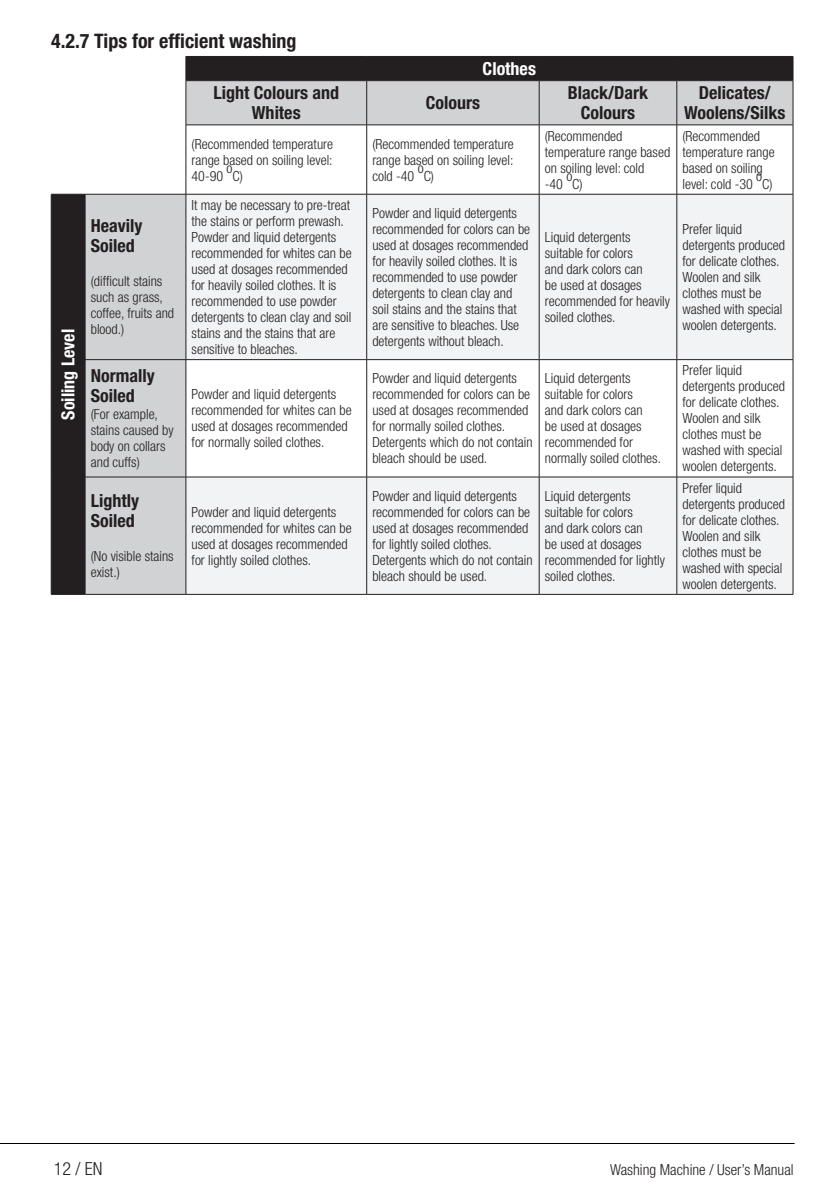
<style>
.page{position:relative;width:840px;height:1191px;background:#fff}
.page>*{position:absolute;margin:0;border:0;box-sizing:border-box;transform-origin:0 0}
.Konu_Baslik_2{font:700 condensed 20px "Helvetica Neue LT Pro";color:#231f20}
.Normal_Yazi_1{font:700 condensed 18px/20px "Helvetica Neue LT Pro";color:#231f20;text-align:center}
.Normal_Yazi{font:700 condensed 18px "Helvetica Neue LT Pro";color:#fff}
.t1{font:300 condensed 18px "Helvetica Neue LT Pro";color:#231f20}
.t2{font:300 condensed 15.2px "Helvetica Neue LT Pro";color:#231f20}
.Girintili_Yazi_uyari{font:300 condensed 14px/16px "Helvetica Neue LT Pro";color:#231f20}
</style>
<div class="page">
<hr style="left:0;top:1143px;width:794px;height:1px;background:#000">
<svg style="left:51px;top:56px;width:741px;height:538px;fill:#231f20"></svg>
<svg style="left:85px;top:81px;width:707px;height:513px;fill:#d1d2d4"></svg>
<svg style="left:186px;top:195px;width:606px;height:399px;fill:#f2f3f4"></svg>
<svg style="left:792px;top:57px;width:1px;height:23px"></svg>
<hr style="left:51px;top:594px;width:34px;height:1px;background:#231f20">
<svg style="left:185px;top:57px;width:1px;height:23px"></svg>
<hr style="left:186px;top:56px;width:180px;height:1px;background:#231f20">
<hr style="left:366px;top:56px;width:173px;height:1px;background:#231f20">
<hr style="left:539px;top:56px;width:137px;height:1px;background:#231f20">
<hr style="left:676px;top:56px;width:116px;height:1px;background:#231f20">
<hr style="left:185px;top:81px;width:1px;height:44px;background:#231f20">
<hr style="left:186px;top:80px;width:180px;height:1px;background:#231f20">
<hr style="left:366px;top:81px;width:1px;height:44px;background:#231f20">
<hr style="left:366px;top:80px;width:173px;height:1px;background:#231f20">
<hr style="left:538px;top:81px;width:1px;height:44px;background:#231f20">
<hr style="left:539px;top:80px;width:137px;height:1px;background:#231f20">
<hr style="left:676px;top:81px;width:1px;height:44px;background:#231f20">
<hr style="left:792px;top:81px;width:1px;height:44px;background:#231f20">
<hr style="left:676px;top:80px;width:116px;height:1px;background:#231f20">
<hr style="left:185px;top:125px;width:1px;height:69px;background:#231f20">
<hr style="left:186px;top:124px;width:180px;height:1px;background:#231f20">
<hr style="left:366px;top:125px;width:1px;height:69px;background:#231f20">
<hr style="left:366px;top:124px;width:173px;height:1px;background:#231f20">
<hr style="left:538px;top:125px;width:1px;height:69px;background:#231f20">
<hr style="left:539px;top:124px;width:137px;height:1px;background:#231f20">
<hr style="left:676px;top:125px;width:1px;height:69px;background:#231f20">
<hr style="left:792px;top:125px;width:1px;height:69px;background:#231f20">
<hr style="left:676px;top:124px;width:116px;height:1px;background:#231f20">
<hr style="left:51px;top:194px;width:1px;height:165px;background:#231f20">
<hr style="left:51px;top:359px;width:1px;height:118px;background:#231f20">
<hr style="left:51px;top:477px;width:1px;height:117px;background:#231f20">
<hr style="left:51px;top:194px;width:34px;height:1px;background:#231f20">
<hr style="left:85px;top:194px;width:1px;height:165px;background:#231f20">
<hr style="left:85px;top:194px;width:101px;height:1px;background:#231f20">
<hr style="left:185px;top:194px;width:1px;height:165px;background:#231f20">
<hr style="left:186px;top:194px;width:180px;height:1px;background:#231f20">
<hr style="left:366px;top:194px;width:1px;height:165px;background:#231f20">
<hr style="left:366px;top:194px;width:173px;height:1px;background:#231f20">
<hr style="left:538px;top:194px;width:1px;height:165px;background:#231f20">
<hr style="left:539px;top:194px;width:137px;height:1px;background:#231f20">
<hr style="left:676px;top:194px;width:1px;height:165px;background:#231f20">
<hr style="left:792px;top:194px;width:1px;height:165px;background:#231f20">
<hr style="left:676px;top:194px;width:116px;height:1px;background:#231f20">
<hr style="left:85px;top:360px;width:1px;height:117px;background:#231f20">
<hr style="left:85px;top:359px;width:101px;height:1px;background:#231f20">
<hr style="left:185px;top:360px;width:1px;height:117px;background:#231f20">
<hr style="left:186px;top:359px;width:180px;height:1px;background:#231f20">
<hr style="left:366px;top:360px;width:1px;height:117px;background:#231f20">
<hr style="left:366px;top:359px;width:173px;height:1px;background:#231f20">
<hr style="left:538px;top:360px;width:1px;height:117px;background:#231f20">
<hr style="left:539px;top:359px;width:137px;height:1px;background:#231f20">
<hr style="left:676px;top:360px;width:1px;height:117px;background:#231f20">
<hr style="left:792px;top:360px;width:1px;height:117px;background:#231f20">
<hr style="left:676px;top:359px;width:116px;height:1px;background:#231f20">
<hr style="left:85px;top:477px;width:1px;height:117px;background:#231f20">
<hr style="left:85px;top:476px;width:101px;height:1px;background:#231f20">
<hr style="left:85px;top:594px;width:101px;height:1px;background:#231f20">
<hr style="left:185px;top:477px;width:1px;height:117px;background:#231f20">
<hr style="left:186px;top:476px;width:180px;height:1px;background:#231f20">
<hr style="left:186px;top:594px;width:180px;height:1px;background:#231f20">
<hr style="left:366px;top:477px;width:1px;height:117px;background:#231f20">
<hr style="left:366px;top:476px;width:173px;height:1px;background:#231f20">
<hr style="left:366px;top:594px;width:173px;height:1px;background:#231f20">
<hr style="left:538px;top:477px;width:1px;height:117px;background:#231f20">
<hr style="left:539px;top:476px;width:137px;height:1px;background:#231f20">
<hr style="left:539px;top:594px;width:137px;height:1px;background:#231f20">
<hr style="left:676px;top:477px;width:1px;height:117px;background:#231f20">
<hr style="left:792px;top:477px;width:1px;height:117px;background:#231f20">
<hr style="left:676px;top:476px;width:116px;height:1px;background:#231f20">
<hr style="left:676px;top:594px;width:116px;height:1px;background:#231f20">
<p class="Konu_Baslik_2" style="left:51px;top:29px;width:247px">4.2.7 Tips for efficient washing</p>
<p class="Normal_Yazi" style="left:482px;top:58px;width:55px">Clothes</p>
<p class="Normal_Yazi" style="left:57px;top:420px;width:92px;rotate:-90deg">Soiling Level</p>
<p class="Normal_Yazi_1" style="left:91px;top:216px;width:53px;text-align:left">Heavily<br>Soiled</p>
<p class="Girintili_Yazi_uyari" style="left:91px;top:273px;width:85px">(difficult stains such as grass, coffee, fruits and blood.)</p>
<p class="Normal_Yazi_1" style="left:91px;top:366px;width:65px;text-align:left">Normally<br>Soiled</p>
<p class="Girintili_Yazi_uyari" style="left:91px;top:406px;width:84px">(For example, stains caused by body on collars and cuffs)</p>
<p class="Normal_Yazi_1" style="left:91px;top:490px;width:50px;text-align:left">Lightly<br>Soiled</p>
<p class="Girintili_Yazi_uyari" style="left:91px;top:548px;width:84px">(No visible stains exist.)</p>
<p class="Normal_Yazi_1" style="left:213px;top:83px;width:127px">Light Colours and<br>Whites</p>
<p class="Normal_Yazi_1" style="left:425px;top:93px;width:56px">Colours</p>
<p class="Normal_Yazi_1" style="left:567px;top:83px;width:82px">Black/Dark<br>Colours</p>
<p class="Normal_Yazi_1" style="left:683px;top:83px;width:103px">Delicates/<br>Woolens/Silks</p>
<p class="Girintili_Yazi_uyari" style="left:191px;top:135px;width:143px;text-align:justify">(Recommended temperature range based on soiling level:<br>40-90</p>
<p class="Girintili_Yazi_uyari" style="left:544px;top:127px;width:127px">(Recommended temperature range based on soiling level: cold<br>-40</p>
<p class="Girintili_Yazi_uyari" style="left:682px;top:127px;width:94px">(Recommended temperature range based on soiling level: cold -30</p>
<p class="Girintili_Yazi_uyari" style="left:372px;top:135px;width:143px;text-align:justify">(Recommended temperature range based on soiling level: cold -40</p>
<p class="Girintili_Yazi_uyari" style="left:226px;top:159px;width:7px">o</p>
<p class="Girintili_Yazi_uyari" style="left:417px;top:159px;width:7px">o</p>
<p class="Girintili_Yazi_uyari" style="left:232px;top:167px;width:12px">C)</p>
<p class="Girintili_Yazi_uyari" style="left:423px;top:167px;width:12px">C)</p>
<p class="Girintili_Yazi_uyari" style="left:566px;top:167px;width:7px">o</p>
<p class="Girintili_Yazi_uyari" style="left:755px;top:167px;width:7px">o</p>
<p class="Girintili_Yazi_uyari" style="left:572px;top:175px;width:12px">C)</p>
<p class="Girintili_Yazi_uyari" style="left:761px;top:175px;width:12px">C)</p>
<p class="Girintili_Yazi_uyari" style="left:191px;top:197px;width:161px">It may be necessary to pre-treat the stains or perform prewash.<br>Powder and liquid detergents recommended for whites can be used at dosages recommended for heavily soiled clothes. It is recommended to use powder detergents to clean clay and soil stains and the stains that are sensitive to bleaches.</p>
<p class="Girintili_Yazi_uyari" style="left:372px;top:205px;width:159px">Powder and liquid detergents recommended for colors can be used at dosages recommended for heavily soiled clothes. It is recommended to use powder detergents to clean clay and soil stains and the stains that are sensitive to bleaches. Use detergents without bleach.</p>
<p class="Girintili_Yazi_uyari" style="left:544px;top:229px;width:127px">Liquid detergents suitable for colors<br>and dark colors can<br>be used at dosages recommended for heavily soiled clothes.</p>
<p class="Girintili_Yazi_uyari" style="left:682px;top:221px;width:104px">Prefer liquid detergents produced for delicate clothes.<br>Woolen and silk clothes must be washed with special woolen detergents.</p>
<p class="Girintili_Yazi_uyari" style="left:191px;top:386px;width:161px">Powder and liquid detergents recommended for whites can be used at dosages recommended for normally soiled clothes.</p>
<p class="Girintili_Yazi_uyari" style="left:191px;top:503px;width:161px">Powder and liquid detergents recommended for whites can be used at dosages recommended for lightly soiled clothes.</p>
<p class="Girintili_Yazi_uyari" style="left:372px;top:370px;width:162px">Powder and liquid detergents recommended for colors can be used at dosages recommended for normally soiled clothes.<br>Detergents which do not contain bleach should be used.</p>
<p class="Girintili_Yazi_uyari" style="left:544px;top:370px;width:118px">Liquid detergents suitable for colors<br>and dark colors can<br>be used at dosages recommended for normally soiled clothes.</p>
<p class="Girintili_Yazi_uyari" style="left:682px;top:362px;width:104px">Prefer liquid detergents produced for delicate clothes.<br>Woolen and silk clothes must be washed with special woolen detergents.</p>
<p class="Girintili_Yazi_uyari" style="left:372px;top:487px;width:162px">Powder and liquid detergents recommended for colors can be used at dosages recommended for lightly soiled clothes.<br>Detergents which do not contain bleach should be used.</p>
<p class="Girintili_Yazi_uyari" style="left:544px;top:487px;width:122px">Liquid detergents suitable for colors<br>and dark colors can<br>be used at dosages recommended for lightly soiled clothes.</p>
<p class="Girintili_Yazi_uyari" style="left:682px;top:479px;width:104px">Prefer liquid detergents produced for delicate clothes.<br>Woolen and silk clothes must be washed with special woolen detergents.</p>
<p class="t1" style="left:54px;top:1158px;width:50px">12 / EN</p>
<p class="t2" style="left:609px;top:1160px;width:185px">Washing Machine / User’s Manual</p>
</div>
